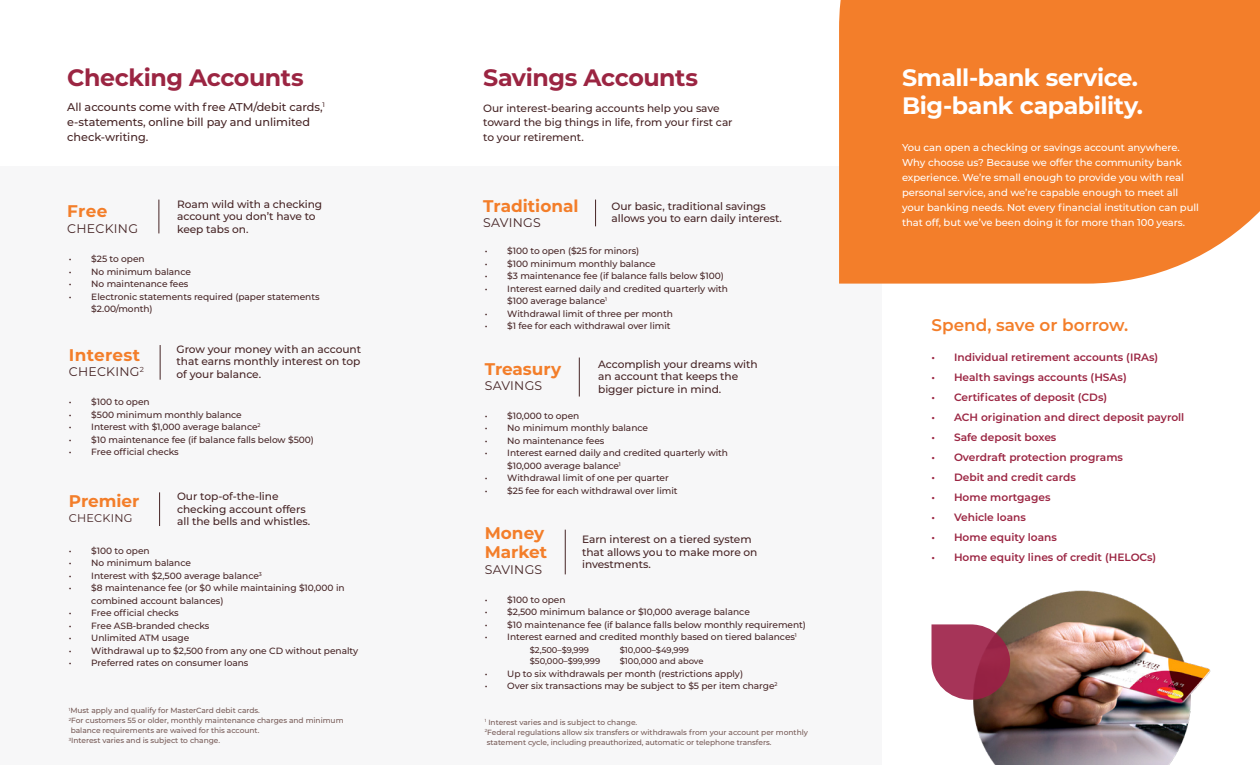
<style>
.page{position:relative;width:1260px;height:765px;background:#fff}
.page>*{position:absolute;margin:0;border:0;box-sizing:border-box;transform-origin:0 0}
.t1{font:700 23.75px "Montserrat";letter-spacing:-.02em;color:#fff}
.t2{font:700 23.75px "Montserrat";letter-spacing:-.02em;color:#9b2542}
.t3{font:700 16.88px "Montserrat";color:#f37e2a}
.t4{font:600 16.88px "Montserrat";color:#f37e2a}
.t5{font:700 16.88px "Montserrat";letter-spacing:.02em;color:#f37e2a}
.t6{font:12.5px "Montserrat";letter-spacing:.02em;color:#462425}
.t7{font:500 11.25px/15px "Montserrat";letter-spacing:-.005em;color:#462425}
.t8{font:11.25px "Montserrat";letter-spacing:.02em;color:#462425}
.t9{font:500 10.62px/12.5px "Montserrat";letter-spacing:-.005em;color:#462425}
.t10{font:600 10.62px "Montserrat";color:#9b2542}
.t11{font:500 10px/15px "Montserrat";letter-spacing:-.005em;color:#fff}
.t12{font:500 9px/12.5px "Montserrat";letter-spacing:-.005em;color:#462425}
.t13{font:500 8.38px "Montserrat";letter-spacing:-.005em;color:#462425}
.t14{font:500 7.5px "Montserrat";letter-spacing:-.005em;color:#765a56}
</style>
<div class="page">
<div style="left:0;top:167px;width:882px;height:598px;background:#f7f7f8"></div>
<svg style="left:595px;top:200px;width:1px;height:26px"></svg>
<hr style="left:159px;top:200px;width:1px;height:33px;background:#462425">
<hr style="left:579px;top:358px;width:1px;height:39px;background:#462425">
<hr style="left:160px;top:345px;width:1px;height:35px;background:#462425">
<hr style="left:565px;top:530px;width:1px;height:44px;background:#462425">
<hr style="left:159px;top:492px;width:1px;height:34px;background:#462425">
<div style="left:839px;top:0;width:421px;height:284px;background:#f37e2a"></div>
<img style="left:973px;top:590px;width:238px;height:175px">
<svg style="left:932px;top:624px;width:78px;height:76px;background:#a3415c"></svg>
<p class="t2" style="left:67px;top:60px;width:238px">Checking Accounts</p>
<p class="t2" style="left:483px;top:60px;width:216px">Savings Accounts</p>
<p class="t1" style="left:902px;top:60px;width:238px">Small-bank service.</p>
<p class="t1" style="left:902px;top:89px;width:243px">Big-bank capability.</p>
<p class="t11" style="left:902px;top:139px;width:298px">You can open a checking or savings account anywhere.<br>Why choose us? Because we offer the community bank experience. We’re small enough to provide you with real personal service, and we’re capable enough to meet all your banking needs. Not every financial institution can pull that off, but we’ve been doing it for more than 100 years.</p>
<p class="t7" style="left:67px;top:99px;width:259px">All accounts come with free ATM/debit cards,<sup>1 </sup>e-statements, online bill pay and unlimited check-writing.</p>
<p class="t9" style="left:483px;top:101px;width:251px;line-height:13.8px">Our interest-bearing accounts help you save toward the big things in life, from your first car</p>
<p class="t9" style="left:483px;top:130px;width:102px">to your retirement.</p>
<p class="t3" style="left:483px;top:194px;width:97px">Traditional</p>
<p class="t6" style="left:483px;top:214px;width:59px">SAVINGS</p>
<p class="t9" style="left:177px;top:197px;width:147px">Roam wild with a checking account you don’t have to keep tabs on.</p>
<p class="t9" style="left:612px;top:199px;width:172px">Our basic, traditional savings allows you to earn daily interest.</p>
<p class="t3" style="left:67px;top:199px;width:42px">Free</p>
<p class="t6" style="left:67px;top:220px;width:72px">CHECKING</p>
<p class="t12" style="left:69px;top:253px;width:77px">• $25 to open</p>
<p class="t12" style="left:69px;top:265px;width:124px">• No minimum balance</p>
<p class="t12" style="left:69px;top:278px;width:121px">• No maintenance fees</p>
<p class="t12" style="left:91px;top:290px;width:230px;text-indent:-22px">• Electronic statements required (paper statements $2.00/month)</p>
<p class="t5" style="left:69px;top:343px;width:73px">Interest</p>
<p class="t6" style="left:69px;top:363px;width:77px">CHECKING<sup>2</sup></p>
<p class="t9" style="left:177px;top:342px;width:186px;text-align:justify">Grow your money with an account that earns monthly interest on top of your balance.</p>
<p class="t12" style="left:69px;top:395px;width:82px">• $100 to open</p>
<p class="t12" style="left:69px;top:408px;width:175px">• $500 minimum monthly balance</p>
<p class="t12" style="left:69px;top:420px;width:193px">• Interest with $1,000 average balance<sup>2</sup></p>
<p class="t12" style="left:69px;top:433px;width:247px">• $10 maintenance fee (if balance falls below $500)</p>
<p class="t12" style="left:69px;top:445px;width:111px">• Free official checks</p>
<p class="t3" style="left:69px;top:489px;width:72px">Premier</p>
<p class="t8" style="left:69px;top:510px;width:65px">CHECKING</p>
<p class="t9" style="left:177px;top:490px;width:135px">Our top-of-the-line checking account offers all the bells and whistles.</p>
<p class="t12" style="left:69px;top:544px;width:82px">• $100 to open</p>
<p class="t12" style="left:69px;top:556px;width:124px">• No minimum balance</p>
<p class="t12" style="left:69px;top:569px;width:194px">• Interest with $2,500 average balance<sup>3</sup></p>
<p class="t12" style="left:91px;top:581px;width:255px;text-indent:-22px">• $8 maintenance fee (or $0 while maintaining $10,000 in combined account balances)</p>
<p class="t12" style="left:69px;top:606px;width:111px">• Free official checks</p>
<p class="t12" style="left:69px;top:619px;width:142px">• Free ASB-branded checks</p>
<p class="t12" style="left:69px;top:631px;width:122px">• Unlimited ATM usage</p>
<p class="t12" style="left:69px;top:644px;width:291px">• Withdrawal up to $2,500 from any one CD without penalty</p>
<p class="t12" style="left:69px;top:656px;width:181px">• Preferred rates on consumer loans</p>
<p class="t14" style="left:69px;top:706px;width:193px"><sup>1</sup>Must apply and qualify for MasterCard debit cards.</p>
<p class="t14" style="left:69px;top:716px;width:276px"><sup>2</sup>For customers 55 or older, monthly maintenance charges and minimum</p>
<p class="t14" style="left:71px;top:726px;width:190px">balance requirements are waived for this account.</p>
<p class="t14" style="left:69px;top:736px;width:153px"><sup>3</sup>Interest varies and is subject to change.</p>
<p class="t12" style="left:485px;top:245px;width:156px">• $100 to open ($25 for minors)</p>
<p class="t12" style="left:485px;top:257px;width:173px">• $100 minimum monthly balance</p>
<p class="t12" style="left:485px;top:270px;width:240px">• $3 maintenance fee (if balance falls below $100)</p>
<p class="t12" style="left:507px;top:282px;width:222px;text-indent:-22px">• Interest earned daily and credited quarterly with $100 average balance<sup>1</sup></p>
<p class="t12" style="left:485px;top:307px;width:190px">• Withdrawal limit of three per month</p>
<p class="t12" style="left:485px;top:320px;width:187px">• $1 fee for each withdrawal over limit</p>
<p class="t3" style="left:485px;top:357px;width:78px">Treasury</p>
<p class="t6" style="left:485px;top:377px;width:59px">SAVINGS</p>
<p class="t9" style="left:598px;top:357px;width:161px">Accomplish your dreams with an account that keeps the bigger picture in mind.</p>
<p class="t12" style="left:485px;top:409px;width:96px">• $10,000 to open</p>
<p class="t12" style="left:485px;top:422px;width:165px">• No minimum monthly balance</p>
<p class="t12" style="left:485px;top:434px;width:121px">• No maintenance fees</p>
<p class="t12" style="left:507px;top:447px;width:222px;text-indent:-22px">• Interest earned daily and credited quarterly with $10,000 average balance<sup>1</sup></p>
<p class="t12" style="left:485px;top:472px;width:186px">• Withdrawal limit of one per quarter</p>
<p class="t12" style="left:485px;top:484px;width:194px">• $25 fee for each withdrawal over limit</p>
<p class="t3" style="left:485px;top:521px;width:61px">Money</p>
<p class="t3" style="left:485px;top:539px;width:64px">Market</p>
<p class="t6" style="left:485px;top:560px;width:59px">SAVINGS</p>
<p class="t9" style="left:582px;top:533px;width:177px">Earn interest on a tiered system that allows you to make more on investments.</p>
<p class="t12" style="left:485px;top:593px;width:82px">• $100 to open</p>
<p class="t12" style="left:485px;top:606px;width:267px">• $2,500 minimum balance or $10,000 average balance</p>
<p class="t12" style="left:485px;top:618px;width:323px">• $10 maintenance fee (if balance falls below monthly requirement)</p>
<p class="t12" style="left:485px;top:631px;width:314px">• Interest earned and credited monthly based on tiered balances<sup>1</sup></p>
<p class="t13" style="left:530px;top:644px;width:61px">$2,500–$9,999</p>
<p class="t13" style="left:620px;top:644px;width:71px">$10,000–$49,999</p>
<p class="t13" style="left:530px;top:655px;width:72px">$50,000–$99,999</p>
<p class="t13" style="left:620px;top:655px;width:85px">$100,000 and above</p>
<p class="t12" style="left:485px;top:667px;width:260px">• Up to six withdrawals per month (restrictions apply)</p>
<p class="t12" style="left:485px;top:679px;width:294px">• Over six transactions may be subject to $5 per item charge<sup>2</sup></p>
<p class="t14" style="left:485px;top:717px;width:154px"><sup>1</sup> Interest varies and is subject to change.</p>
<p class="t14" style="left:485px;top:727px;width:325px"><sup>2</sup>Federal regulations allow six transfers or withdrawals from your account per monthly</p>
<p class="t14" style="left:487px;top:737px;width:286px">statement cycle, including preauthorized, automatic or telephone transfers.</p>
<p class="t4" style="left:932px;top:313px;width:198px">Spend, save or borrow.</p>
<p class="t10" style="left:932px;top:350px;width:228px">• Individual retirement accounts (IRAs)</p>
<p class="t10" style="left:932px;top:370px;width:197px">• Health savings accounts (HSAs)</p>
<p class="t10" style="left:932px;top:390px;width:177px">• Certificates of deposit (CDs)</p>
<p class="t10" style="left:932px;top:410px;width:254px">• ACH origination and direct deposit payroll</p>
<p class="t10" style="left:932px;top:430px;width:126px">• Safe deposit boxes</p>
<p class="t10" style="left:932px;top:450px;width:193px">• Overdraft protection programs</p>
<p class="t10" style="left:932px;top:470px;width:146px">• Debit and credit cards</p>
<p class="t10" style="left:932px;top:490px;width:121px">• Home mortgages</p>
<p class="t10" style="left:932px;top:510px;width:96px">• Vehicle loans</p>
<p class="t10" style="left:932px;top:530px;width:127px">• Home equity loans</p>
<p class="t10" style="left:932px;top:550px;width:226px">• Home equity lines of credit (HELOCs)</p>
</div>
